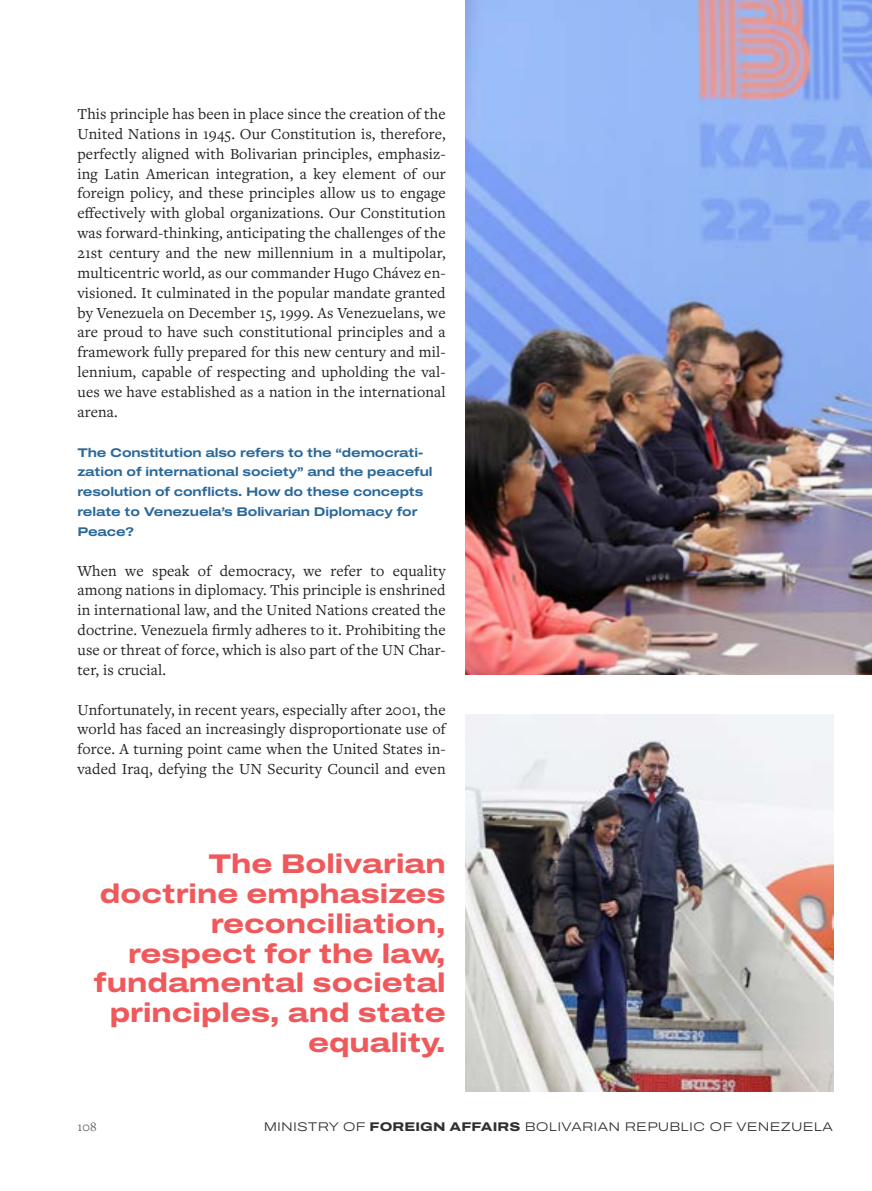
<style>
.page{position:relative;width:872px;height:1191px;background:#fff}
.page>*{position:absolute;margin:0;border:0;box-sizing:border-box;transform-origin:0 0}
.Destacado_grande{font:700 27px/29.7px "Archivo Expanded";color:#f0595b;text-align:right}
.Cuerpo_texto{font:15.9px/19.8px "Freight Text Pro";letter-spacing:.01em;color:#231f20;text-align:justify}
.t1{font:13.5px "Freight Text Pro";color:#636366}
.Pregunta_entrevista{font:600 12.6px/19.8px "Archivo Expanded";letter-spacing:-.01em;color:#2b6899}
.t2{font:200 12.6px "Archivo Expanded";letter-spacing:.01em;color:#312f30}
.s1{font-weight:700}
</style>
<div class="page">
<img style="left:465px;top:0;width:407px;height:675px">
<img style="left:465px;top:714px;width:368px;height:377px">
<p class="Cuerpo_texto" style="left:77px;top:103px;width:370px">This principle has been in place since the creation of the United Nations in 1945. Our Constitution is, therefore, perfectly aligned with Bolivarian principles, emphasiz&shy;ing Latin American integration, a key element of our foreign policy, and these principles allow us to engage effectively with global organizations. Our Constitution was forward-thinking, anticipating the challenges of the 21st century and the new millennium in a multipolar, multicentric world, as our commander Hugo Chávez en&shy;visioned. It culminated in the popular mandate granted by Venezuela on December 15, 1999. As Venezuelans, we are proud to have such constitutional principles and a framework fully prepared for this new century and mil&shy;lennium, capable of respecting and upholding the val&shy;ues we have established as a nation in the international arena.</p>
<p class="Pregunta_entrevista" style="left:77px;top:442px;width:356px">The Constitution also refers to the “democrati&shy;zation of international society” and the peaceful resolution of conflicts. How do these concepts relate to Venezuela’s Bolivarian Diplomacy for Peace?</p>
<p class="Cuerpo_texto" style="left:77px;top:560px;width:370px">When we speak of democracy, we refer to equality among nations in diplomacy. This principle is enshrined in international law, and the United Nations created the doctrine. Venezuela firmly adheres to it. Prohibiting the use or threat of force, which is also part of the UN Char&shy;ter, is crucial.</p>
<p class="Cuerpo_texto" style="left:77px;top:699px;width:370px">Unfortunately, in recent years, especially after 2001, the world has faced an increasingly disproportionate use of force. A turning point came when the United States in&shy;vaded Iraq, defying the UN Security Council and even</p>
<p class="Destacado_grande" style="left:94px;top:849px;width:353px">The Bolivarian doctrine emphasizes reconciliation, respect for the law, fundamental societal principles, and state equality.</p>
<p class="t1" style="left:77px;top:1118px;width:21px">108</p>
<p class="t2" style="left:264px;top:1117px;width:571px">MINISTRY OF <span class="s1">FOREIGN AFFAIRS</span> BOLIVARIAN REPUBLIC OF VENEZUELA</p>
</div>
